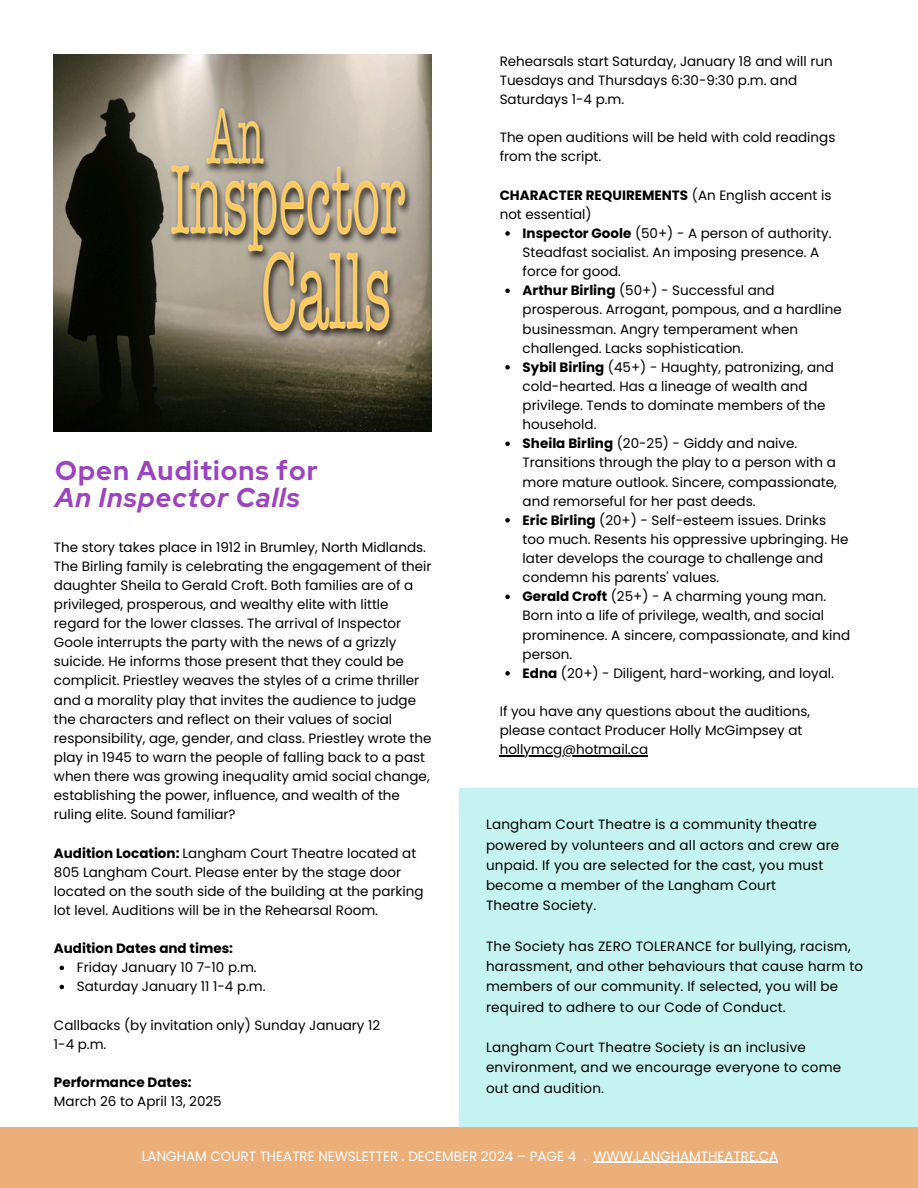
<style>
.page{position:relative;width:918px;height:1188px;background:#fff}
.page>*{position:absolute;margin:0;border:0;box-sizing:border-box;transform-origin:0 0}
.t1{font:700 27px "Red Hat Display";letter-spacing:.04em;color:#9c44bf}
.t2{font:italic 700 27px "Red Hat Display";letter-spacing:.04em;color:#9c44bf}
.t3{font:13.5px/19.2px "Poppins";color:#000}
.t4{font:13.5px "Poppins";color:#fff}
.t5{font:700 13.5px "Poppins";color:#000}
.s1{font-weight:700}
</style>
<div class="page">
<div style="left:459px;top:788px;width:459px;height:339px;background:#c5f3f1"></div>
<div style="left:0;top:1127px;width:918px;height:61px;background:#ecaf79"></div>
<img style="left:54px;top:54px;width:378px;height:378px">
<svg style="left:60px;top:966px;width:4px;height:4px"></svg>
<svg style="left:60px;top:985px;width:4px;height:4px"></svg>
<hr style="left:593px;top:1162px;width:185px;height:1px;background:#fff">
<svg style="left:505px;top:231px;width:5px;height:5px"></svg>
<svg style="left:505px;top:289px;width:5px;height:4px"></svg>
<svg style="left:505px;top:365px;width:5px;height:5px"></svg>
<svg style="left:505px;top:442px;width:5px;height:4px"></svg>
<svg style="left:505px;top:518px;width:5px;height:5px"></svg>
<svg style="left:505px;top:595px;width:5px;height:4px"></svg>
<svg style="left:505px;top:671px;width:5px;height:5px"></svg>
<hr style="left:500px;top:755px;width:148px;height:2px;background:#000">
<p class="t1" style="left:55px;top:453px;width:264px">Open Auditions for</p>
<h1 class="t2" style="left:55px;top:480px;width:246px">An Inspector Calls</h1>
<p class="t3" style="left:54px;top:537px;width:379px">The story takes place in 1912 in Brumley, North Midlands.<br>The Birling family is celebrating the engagement of their daughter Sheila to Gerald Croft. Both families are of a privileged, prosperous, and wealthy elite with little regard for the lower classes. The arrival of Inspector Goole interrupts the party with the news of a grizzly suicide. He informs those present that they could be complicit. Priestley weaves the styles of a crime thriller and a morality play that invites the audience to judge the characters and reflect on their values of social responsibility, age, gender, and class. Priestley wrote the play in 1945 to warn the people of falling back to a past when there was growing inequality amid social change, establishing the power, influence, and wealth of the ruling elite. Sound familiar?</p>
<p class="t3" style="left:54px;top:843px;width:371px"><span class="s1">Audition Location:</span> Langham Court Theatre located at 805 Langham Court. Please enter by the stage door located on the south side of the building at the parking lot level. Auditions will be in the Rehearsal Room.</p>
<p class="t5" style="left:54px;top:939px;width:181px">Audition Dates and times:</p>
<h3 class="t3" style="left:77px;top:958px;width:181px">Friday January 10 7-10 p.m.</h3>
<p class="t3" style="left:77px;top:977px;width:190px">Saturday January 11 1-4 p.m.</p>
<p class="t3" style="left:54px;top:1015px;width:328px">Callbacks (by invitation only) Sunday January 12</p>
<p class="t3" style="left:54px;top:1035px;width:54px">1-4 p.m.</p>
<p class="t5" style="left:54px;top:1073px;width:139px">Performance Dates:</p>
<p class="t3" style="left:54px;top:1092px;width:169px">March 26 to April 13, 2025</p>
<p class="t3" style="left:500px;top:51px;width:335px">Rehearsals start Saturday, January 18 and will run<br>Tuesdays and Thursdays 6:30-9:30 p.m. and<br>Saturdays 1-4 p.m.</p>
<p class="t3" style="left:500px;top:128px;width:337px">The open auditions will be held with cold readings from the script.</p>
<p class="t3" style="left:500px;top:185px;width:333px"><span class="s1">CHARACTER REQUIREMENTS</span> (An English accent is not essential)</p>
<p class="t3" style="left:523px;top:224px;width:310px"><span class="s1">Inspector Goole</span> (50+) - A person of authority.<br>Steadfast socialist. An imposing presence. A force for good.</p>
<p class="t3" style="left:523px;top:281px;width:321px"><span class="s1">Arthur Birling</span> (50+) - Successful and prosperous. Arrogant, pompous, and a hardline businessman. Angry temperament when challenged. Lacks sophistication.</p>
<p class="t3" style="left:523px;top:357px;width:313px"><span class="s1">Sybil Birling</span> (45+) - Haughty, patronizing, and cold-hearted. Has a lineage of wealth and privilege. Tends to dominate members of the household.</p>
<p class="t3" style="left:523px;top:434px;width:316px"><span class="s1">Sheila Birling</span> (20-25) - Giddy and naive.<br>Transitions through the play to a person with a more mature outlook. Sincere, compassionate, and remorseful for her past deeds.</p>
<p class="t3" style="left:523px;top:510px;width:327px"><span class="s1">Eric Birling</span> (20+) - Self-esteem issues. Drinks too much. Resents his oppressive upbringing. He later develops the courage to challenge and condemn his parents' values.</p>
<p class="t3" style="left:523px;top:587px;width:329px"><span class="s1">Gerald Croft</span> (25+) - A charming young man.<br>Born into a life of privilege, wealth, and social prominence. A sincere, compassionate, and kind person.</p>
<p class="t3" style="left:523px;top:663px;width:313px"><span class="s1">Edna</span> (20+) - Diligent, hard-working, and loyal.</p>
<p class="t3" style="left:500px;top:702px;width:312px">If you have any questions about the auditions, please contact Producer Holly McGimpsey at</p>
<p class="t3" style="left:500px;top:740px;width:150px">hollymcg@hotmail.ca</p>
<p class="t3" style="left:486px;top:814px;width:355px;line-height:20.2px">Langham Court Theatre is a community theatre powered by volunteers and all actors and crew are unpaid. If you are selected for the cast, you must become a member of the Langham Court</p>
<p class="t3" style="left:486px;top:896px;width:112px">Theatre Society.</p>
<p class="t3" style="left:486px;top:936px;width:379px;line-height:20.2px">The Society has ZERO TOLERANCE for bullying, racism, harassment, and other behaviours that cause harm to members of our community. If selected, you will be required to adhere to our Code of Conduct.</p>
<h2 class="t3" style="left:486px;top:1037px;width:357px;line-height:20.2px">Langham Court Theatre Society is an inclusive environment, and we encourage everyone to come out and audition.</h2>
<p class="t4" style="left:142px;top:1146px;width:638px">LANGHAM COURT THEATRE NEWSLETTER . DECEMBER 2024 – PAGE 4 . WWW.LANGHAMTHEATRE.CA</p>
</div>
